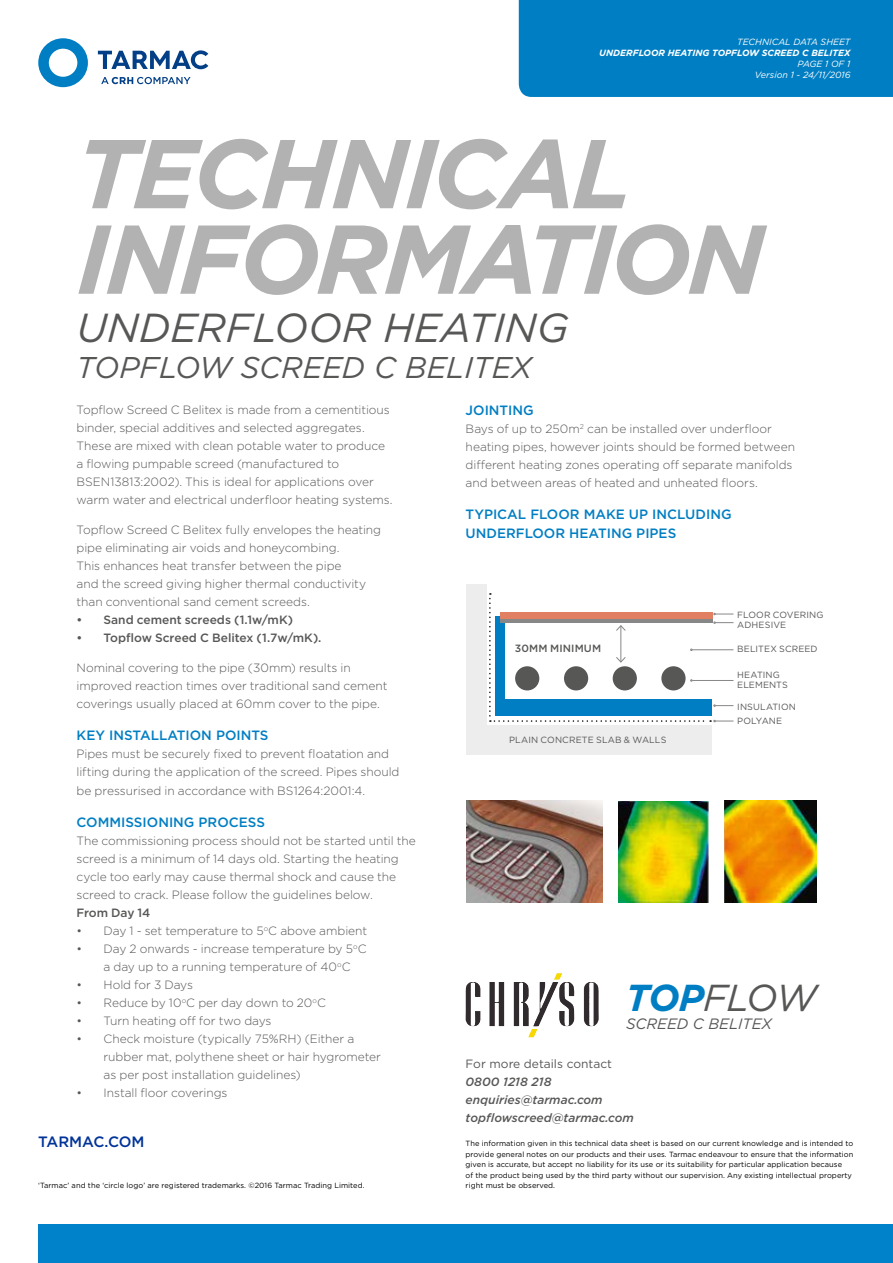
<style>
.page{position:relative;width:893px;height:1263px;background:#fff}
.page>*{position:absolute;margin:0;border:0;box-sizing:border-box;transform-origin:0 0}
.t1{font:italic 700 97.5px/85.5px "Gotham";letter-spacing:-.04em;color:#b3b2b2}
.t2{font:italic 40.5px "Gotham";color:#575756}
.t3{font:italic 37.5px "Gotham";color:#575756}
.t4{font:italic 30px "Gotham";color:#575756}
.t5{font:italic 15px "Gotham";color:#575756}
.t6{font:500 15px "Gotham";color:#039}
.t7{font:500 13.5px/19.5px "Gotham";color:#007ec3}
.t8{font:300 12px/18px "Gotham";letter-spacing:-.005em;color:#575756}
.t9{font:500 12px "Gotham";letter-spacing:-.005em;color:#575756}
.t10{font:italic 500 12px/18px "Gotham";color:#575756}
.t11{font:12px "Gotham";color:#575756}
.t12{font:500 10.5px "Gotham";letter-spacing:.01em;color:#575756}
.t13{font:9px/9.8px "Gotham";letter-spacing:.01em;color:#575756}
.t14{font:italic 9px/10.8px "Gotham";color:#fff;text-align:right}
.t15{font:italic 700 9px "Gotham";color:#fff}
.t16{font:7.5px/10.5px "Gotham";letter-spacing:.005em;color:#000}
.s1{font-weight:700;color:#007ec3}
</style>
<div class="page">
<div style="left:38px;top:1225px;width:855px;height:38px;background:#0082ca"></div>
<svg style="left:101px;top:77px;width:90px;height:7px"></svg>
<svg style="left:98px;top:50px;width:110px;height:19px"></svg>
<svg style="left:38px;top:38px;width:50px;height:49px"></svg>
<div style="left:519px;top:0;width:374px;height:97px;background:#007ec3"></div>
<img style="left:618px;top:801px;width:90px;height:101px">
<div style="left:466px;top:584px;width:246px;height:171px;background:#ededed"></div>
<div style="left:487px;top:572px;width:230px;height:152px;background:#fff"></div>
<svg style="left:489px;top:593px;width:244px;height:129px"></svg>
<img style="left:466px;top:800px;width:136px;height:103px">
<img style="left:725px;top:800px;width:92px;height:103px">
<img style="left:465px;top:973px;width:110px;height:54px">
<p class="t14" style="left:737px;top:37px;width:115px">TECHNICAL DATA SHEET</p>
<p class="t15" style="left:599px;top:47px;width:253px">UNDERFLOOR HEATING TOPFLOW SCREED C BELITEX</p>
<p class="t14" style="left:755px;top:58px;width:97px">PAGE 1 OF 1<br>Version 1 - 24/11/2016</p>
<h1 class="t1" style="left:77px;top:130px;width:689px">TECHNICAL<br>INFORMATION</h1>
<h2 class="t2" style="left:77px;top:302px;width:493px">UNDERFLOOR HEATING</h2>
<h3 class="t4" style="left:77px;top:348px;width:457px">TOPFLOW SCREED C BELITEX</h3>
<p class="t8" style="left:77px;top:401px;width:318px">Topflow Screed C Belitex is made from a cementitious binder, special additives and selected aggregates.<br>These are mixed with clean potable water to produce a flowing pumpable screed (manufactured to BSEN13813:2002). This is ideal for applications over warm water and electrical underfloor heating systems.</p>
<p class="t8" style="left:77px;top:521px;width:306px">Topflow Screed C Belitex fully envelopes the heating pipe eliminating air voids and honeycombing.<br>This enhances heat transfer between the pipe<br>and the screed giving higher thermal conductivity than conventional sand cement screeds.</p>
<p class="t9" style="left:77px;top:612px;width:218px">• Sand cement screeds (1.1w/mK)</p>
<p class="t9" style="left:77px;top:630px;width:246px">• Topflow Screed C Belitex (1.7w/mK).</p>
<p class="t8" style="left:77px;top:659px;width:313px">Nominal covering to the pipe (30mm) results in improved reaction times over traditional sand cement coverings usually placed at 60mm cover to the pipe.</p>
<p class="t7" style="left:77px;top:725px;width:194px">KEY INSTALLATION POINTS</p>
<p class="t8" style="left:77px;top:744px;width:324px">Pipes must be securely fixed to prevent floatation and lifting during the application of the screed. Pipes should</p>
<p class="t8" style="left:77px;top:782px;width:290px">be pressurised in accordance with BS1264:2001:4.</p>
<p class="t7" style="left:77px;top:812px;width:190px">COMMISSIONING PROCESS</p>
<p class="t8" style="left:77px;top:831px;width:341px">The commissioning process should not be started until the screed is a minimum of 14 days old. Starting the heating cycle too early may cause thermal shock and cause the screed to crack. Please follow the guidelines below.</p>
<p class="t9" style="left:77px;top:904px;width:75px">From Day 14</p>
<p class="t8" style="left:77px;top:921px;width:292px">• Day 1 - set temperature to 5<sup>o</sup>C above ambient</p>
<p class="t8" style="left:104px;top:939px;width:265px;text-indent:-27px">• Day 2 onwards - increase temperature by 5<sup>o</sup>C a day up to a running temperature of 40<sup>o</sup>C</p>
<p class="t8" style="left:77px;top:975px;width:118px">• Hold for 3 Days</p>
<p class="t8" style="left:77px;top:993px;width:251px">• Reduce by 10<sup>o</sup>C per day down to 20<sup>o</sup>C</p>
<p class="t8" style="left:77px;top:1011px;width:197px">• Turn heating off for two days</p>
<p class="t8" style="left:104px;top:1029px;width:279px;text-indent:-27px">• Check moisture (typically 75%RH) (Either a rubber mat, polythene sheet or hair hygrometer as per post installation guidelines)</p>
<p class="t8" style="left:77px;top:1083px;width:152px">• Install floor coverings</p>
<p class="t6" style="left:38px;top:1132px;width:108px">TARMAC.COM</p>
<p class="t16" style="left:38px;top:1180px;width:328px">‘Tarmac’ and the ‘circle logo’ are registered trademarks. ©2016 Tarmac Trading Limited.</p>
<p class="t7" style="left:466px;top:401px;width:70px">JOINTING</p>
<p class="t8" style="left:466px;top:420px;width:331px">Bays of up to 250m<sup>2</sup> can be installed over underfloor heating pipes, however joints should be formed between different heating zones operating off separate manifolds and between areas of heated and unheated floors.</p>
<p class="t7" style="left:466px;top:504px;width:267px">TYPICAL FLOOR MAKE UP INCLUDING<br>UNDERFLOOR HEATING PIPES</p>
<p class="t12" style="left:515px;top:642px;width:88px">30MM MINIMUM</p>
<p class="t13" style="left:509px;top:735px;width:159px">PLAIN CONCRETE SLAB &amp; WALLS</p>
<p class="t13" style="left:737px;top:610px;width:88px">FLOOR COVERING<br>ADHESIVE</p>
<p class="t13" style="left:737px;top:644px;width:82px">BELITEX SCREED</p>
<p class="t13" style="left:737px;top:669px;width:52px;line-height:10.8px">HEATING<br>ELEMENTS</p>
<p class="t13" style="left:737px;top:699px;width:60px;line-height:14.5px">INSULATION<br>POLYANE</p>
<h3 class="t3" style="left:626px;top:974px;width:192px"><span class="s1">TOP</span>FLOW</h3>
<p class="t5" style="left:626px;top:1014px;width:147px">SCREED C BELITEX</p>
<p class="t11" style="left:466px;top:1056px;width:148px">For more details contact</p>
<p class="t10" style="left:466px;top:1073px;width:170px">0800 1218 218 enquiries@tarmac.com topflowscreed@tarmac.com</p>
<p class="t16" style="left:466px;top:1138px;width:389px">The information given in this technical data sheet is based on our current knowledge and is intended to provide general notes on our products and their uses. Tarmac endeavour to ensure that the information given is accurate, but accept no liability for its use or its suitability for particular application because<br>of the product being used by the third party without our supervision. Any existing intellectual property right must be observed.</p>
</div>
